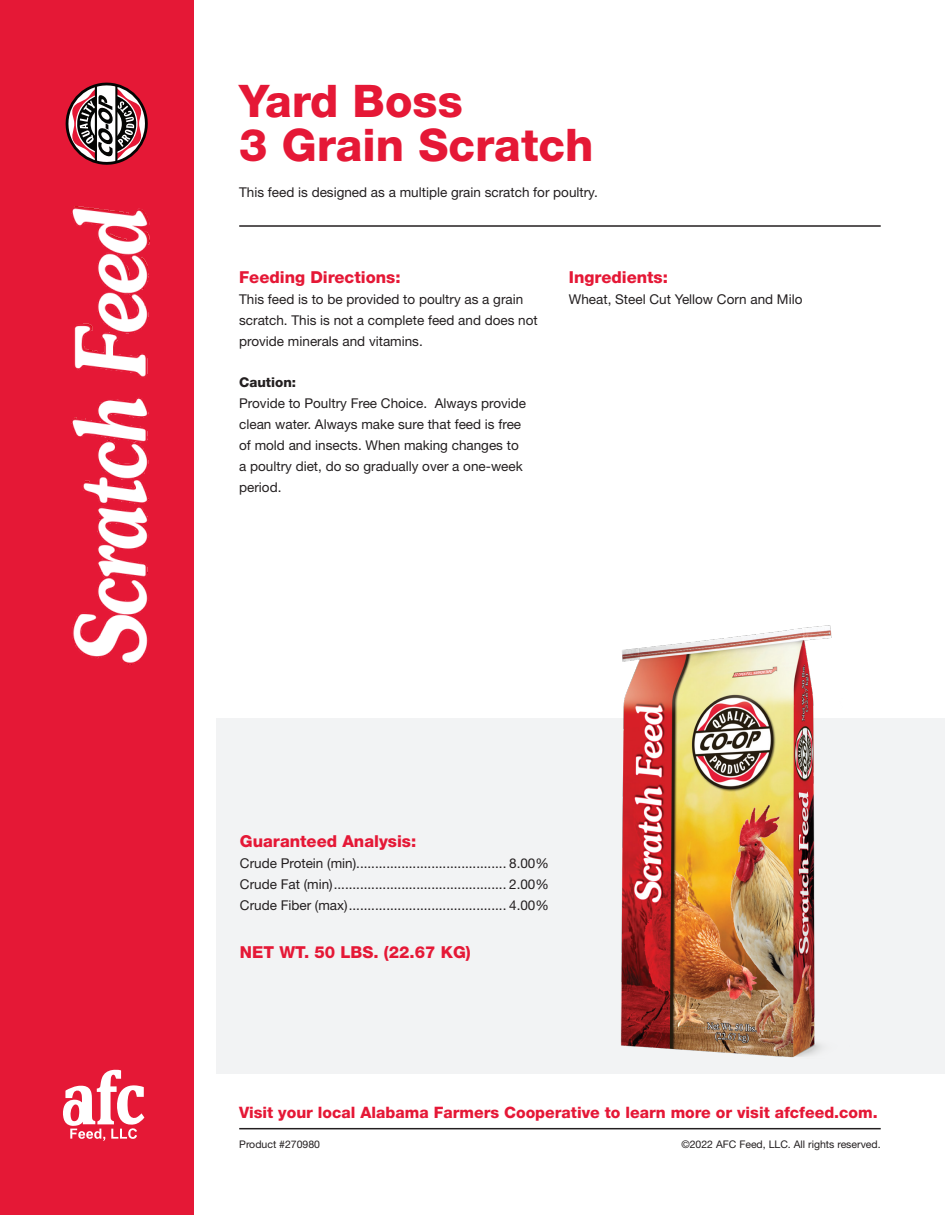
<style>
.page{position:relative;width:945px;height:1215px;background:#fff}
.page>*{position:absolute;margin:0;border:0;box-sizing:border-box;transform-origin:0 0}
.t1{font:800 45px "Helvetica Neue";color:#e51836}
.t2{font:800 16.5px "Helvetica Neue";color:#e51836}
.t3{font:800 15.75px "Helvetica Neue";color:#e51836}
.t4{font:13.5px/21px "Helvetica Neue";color:#231f20}
.t5{font:10.5px "Helvetica Neue";color:#231f20}
.s1{font-weight:800}
</style>
<div class="page">
<div style="left:216px;top:718px;width:728px;height:356px;background:#f2f3f4"></div>
<hr style="left:239px;top:225px;width:642px;height:2px;background:#231f20">
<hr style="left:239px;top:1128px;width:642px;height:1px;background:#231f20">
<div style="left:0;top:0;width:194px;height:1215px;background:#e51836"></div>
<svg style="left:63px;top:1070px;width:81px;height:71px"></svg>
<img style="left:620px;top:625px;width:212px;height:433px">
<svg style="left:65px;top:82px;width:83px;height:83px"></svg>
<hr style="left:95px;top:86px;width:2px;height:75px;background:#040503">
<hr style="left:115px;top:86px;width:2px;height:76px;background:#040503">
<img style="left:72px;top:207px;width:77px;height:458px">
<p class="t1" style="left:239px;top:74px;width:225px">Yard Boss</p>
<p class="t1" style="left:239px;top:118px;width:356px">3 Grain Scratch</p>
<p class="t4" style="left:239px;top:181px;width:360px">This feed is designed as a multiple grain scratch for poultry.</p>
<p class="t2" style="left:239px;top:267px;width:163px">Feeding Directions:</p>
<p class="t4" style="left:239px;top:289px;width:300px">This feed is to be provided to poultry as a grain scratch. This is not a complete feed and does not provide minerals and vitamins.</p>
<p class="t4" style="left:239px;top:372px;width:289px"><span class="s1">Caution:<br></span>Provide to Poultry Free Choice. Always provide clean water. Always make sure that feed is free of mold and insects. When making changes to a poultry diet, do so gradually over a one-week period.</p>
<p class="t2" style="left:569px;top:267px;width:101px">Ingredients:</p>
<p class="t4" style="left:569px;top:289px;width:235px">Wheat, Steel Cut Yellow Corn and Milo</p>
<p class="t2" style="left:240px;top:831px;width:178px">Guaranteed Analysis:</p>
<p class="t4" style="left:240px;top:853px;width:311px">Crude Protein (min)........................................ 8.00%</p>
<p class="t4" style="left:240px;top:874px;width:311px">Crude Fat (min).............................................. 2.00%</p>
<p class="t4" style="left:240px;top:895px;width:311px">Crude Fiber (max).......................................... 4.00%</p>
<p class="t2" style="left:240px;top:942px;width:232px">NET WT. 50 LBS. (22.67 KG)</p>
<p class="t3" style="left:239px;top:1103px;width:640px">Visit your local Alabama Farmers Cooperative to learn more or visit afcfeed.com.</p>
<p class="t5" style="left:239px;top:1138px;width:82px">Product #270980</p>
<p class="t5" style="left:681px;top:1138px;width:201px">©2022 AFC Feed, LLC. All rights reserved.</p>
</div>
